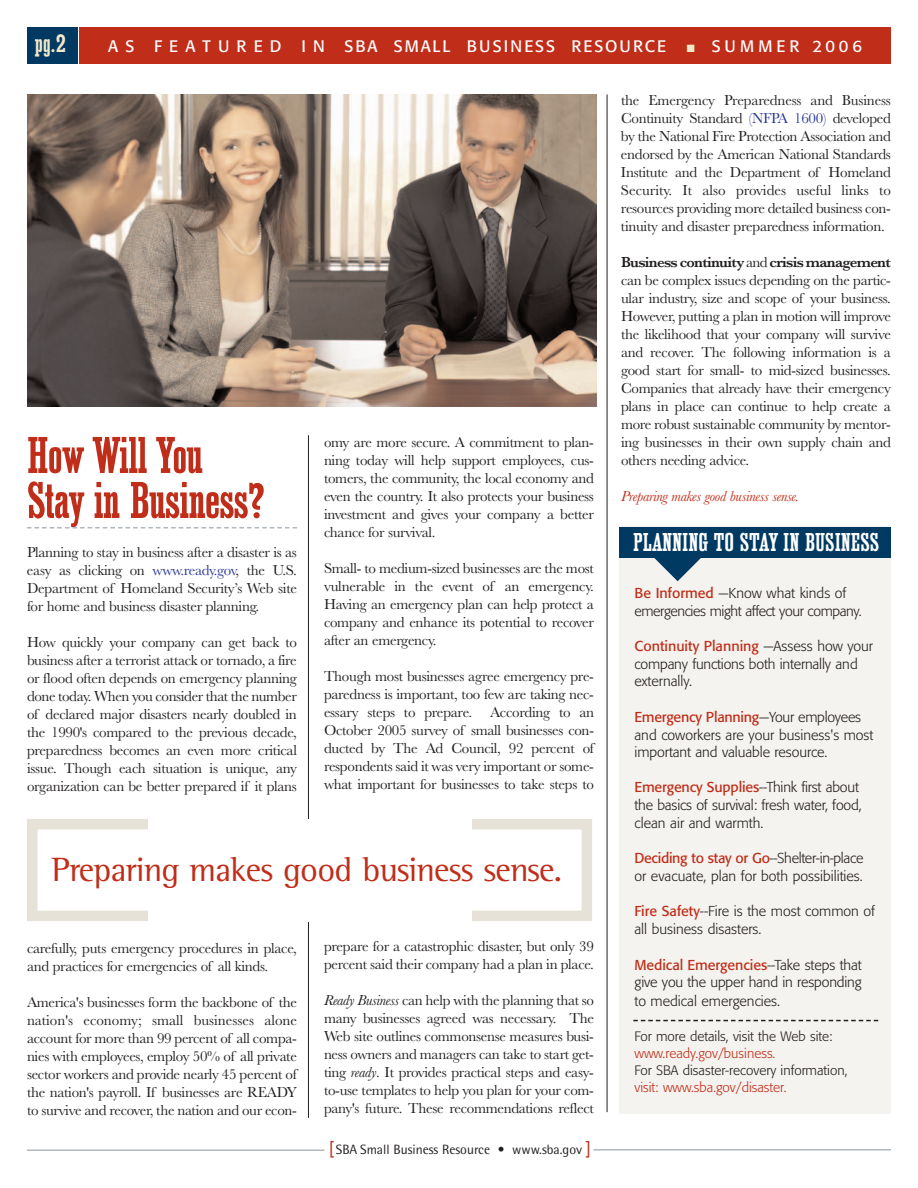
<style>
.page{position:relative;width:918px;height:1188px;background:#fff}
.page>*{position:absolute;margin:0;border:0;box-sizing:border-box;transform-origin:0 0}
.t1{font:54px/45px "Egyptienne EFOP Medium Con";letter-spacing:-.015em;color:#c02d19}
.t2{font:34.5px "Rotis Semi Serif";letter-spacing:-.02em;color:#c02d19}
.t3{font:27px "Egyptienne EFOP Medium Con";color:#fff}
.t4{font:27px "Egyptienne EFOP Medium Con";color:#f2e8ca}
.t5{font:18px "Helvetica";color:#c02d19}
.t6{font:16.5px "Formata";letter-spacing:.125em;color:#fff}
.t7{font:16.5px "Formata";letter-spacing:.235em;color:#fff}
.t8{font:15px/18px "Baskerville";letter-spacing:-.02em;color:#231f20;text-align:justify}
.t9{font:italic 15px "Baskerville";letter-spacing:-.02em;color:#c02d19}
.t10{font:300 14.25px/17.7px "Formata";color:#231f20}
.t11{font:300 14.25px/17.9px "Formata";letter-spacing:-.03em;color:#231f20}
.t12{font:300 13.5px "Formata";color:#231f20}
.t13{font:300 13.5px "Formata";color:#c02d19}
.t14{font:13.5px "Rotis Semi Sans";color:#231f20}
.s1{color:#f2e8ca}
.s2{color:#293795}
.s3{font-style:italic}
.s4{font-weight:600}
.s5{font-weight:400;color:#c02d19}
</style>
<div class="page">
<svg style="left:27px;top:527px;width:270px;height:1px"></svg>
<div style="left:620px;top:526px;width:271px;height:588px;background:#f5f3ef"></div>
<div style="left:79px;top:27px;width:812px;height:37px;background:#c02d19"></div>
<hr style="left:308px;top:435px;width:1px;height:683px;background:#231f20">
<hr style="left:607px;top:94px;width:1px;height:1018px;background:#231f20">
<hr style="left:27px;top:1150px;width:297px;height:1px;background:#aeb8be">
<hr style="left:594px;top:1149px;width:297px;height:2px;background:#aeb8be">
<img style="left:27px;top:94px;width:569px;height:313px">
<div style="left:27px;top:819px;width:565px;height:102px;border:10px solid #e6e2d7"></div>
<div style="left:148px;top:819px;width:323px;height:102px;background:#fff"></div>
<svg style="left:654px;top:558px;width:47px;height:23px"></svg>
<div style="left:620px;top:528px;width:271px;height:30px;background:#003a62"></div>
<svg style="left:633px;top:1020px;width:245px;height:1px"></svg>
<div style="left:27px;top:27px;width:50px;height:37px;background:#003a62"></div>
<h3 class="t4" style="left:35px;top:34px;width:32px">pg.2</h3>
<p class="t6" style="left:108px;top:39px;width:559px">A S F E A T U R E D I N SBA SMALL BUSINESS RESOURCE</p>
<p class="t7" style="left:687px;top:39px;width:177px"><span class="s1">■</span> SUMMER 2006</p>
<h1 class="t1" style="left:27px;top:437px;width:240px">How Will You<br>Stay in Business?</h1>
<p class="t8" style="left:27px;top:542px;width:272px">Planning to stay in business after a disaster is as easy as clicking on <span class="s2">www.ready.gov</span>, the U.S.<br>Department of Homeland Security’s Web site for home and business disaster planning.</p>
<p class="t8" style="left:27px;top:632px;width:272px">How quickly your company can get back to business after a terrorist attack or tornado, a fire or flood often depends on emergency planning done today. When you consider that the number of declared major disasters nearly doubled in the 1990's compared to the previous decade, preparedness becomes an even more critical issue. Though each situation is unique, any organization can be better prepared if it plans</p>
<p class="t8" style="left:324px;top:433px;width:271px">omy are more secure. A commitment to plan&shy;ning today will help support employees, cus&shy;tomers, the community, the local economy and even the country. It also protects your business investment and gives your company a better chance for survival.</p>
<p class="t8" style="left:324px;top:559px;width:272px">Small- to medium-sized businesses are the most vulnerable in the event of an emergency.<br>Having an emergency plan can help protect a company and enhance its potential to recover after an emergency.</p>
<p class="t8" style="left:324px;top:667px;width:272px">Though most businesses agree emergency pre&shy;paredness is important, too few are taking nec&shy;essary steps to prepare. According to an October 2005 survey of small businesses con&shy;ducted by The Ad Council, 92 percent of respondents said it was very important or some&shy;what important for businesses to take steps to</p>
<h2 class="t2" style="left:52px;top:857px;width:512px">Preparing makes good business sense.</h2>
<p class="t8" style="left:27px;top:938px;width:271px">carefully, puts emergency procedures in place, and practices for emergencies of all kinds.</p>
<p class="t8" style="left:27px;top:992px;width:272px">America's businesses form the backbone of the nation's economy; small businesses alone account for more than 99 percent of all compa&shy;nies with employees, employ 50% of all private sector workers and provide nearly 45 percent of the nation's payroll. If businesses are READY to survive and recover, the nation and our econ-</p>
<p class="t8" style="left:324px;top:937px;width:272px">prepare for a catastrophic disaster, but only 39 percent said their company had a plan in place.</p>
<p class="t8" style="left:324px;top:991px;width:272px"><span class="s3">Ready Business</span> can help with the planning that so many businesses agreed was necessary. The Web site outlines commonsense measures busi&shy;ness owners and managers can take to start get&shy;ting <span class="s3">ready</span>. It provides practical steps and easy&shy;to-use templates to help you plan for your com&shy;pany's future. These recommendations reflect</p>
<p class="t5" style="left:330px;top:1141px;width:7px">[</p>
<p class="t5" style="left:585px;top:1141px;width:7px">]</p>
<p class="t14" style="left:336px;top:1145px;width:248px">SBA Small Business Resource • www.sba.gov</p>
<p class="t8" style="left:621px;top:90px;width:272px">the Emergency Preparedness and Business Continuity Standard <span class="s2">(NFPA 1600)</span> developed by the National Fire Protection Association and endorsed by the American National Standards Institute and the Department of Homeland Security. It also provides useful links to resources providing more detailed business con&shy;tinuity and disaster preparedness information.</p>
<p class="t8" style="left:621px;top:252px;width:272px"><span class="s4">Business continuity</span> and <span class="s4">crisis management </span>can be complex issues depending on the partic&shy;ular industry, size and scope of your business.<br>However, putting a plan in motion will improve the likelihood that your company will survive and recover. The following information is a good start for small- to mid-sized businesses.<br>Companies that already have their emergency plans in place can continue to help create a more robust sustainable community by mentor&shy;ing businesses in their own supply chain and others needing advice.</p>
<p class="t9" style="left:621px;top:487px;width:180px">Preparing makes good business sense.</p>
<h3 class="t3" style="left:633px;top:533px;width:248px">PLANNING TO STAY IN BUSINESS</h3>
<p class="t11" style="left:634px;top:585px;width:229px"><span class="s5">Be Informed</span> —Know what kinds of emergencies might affect your company.</p>
<p class="t10" style="left:634px;top:638px;width:240px"><span class="s5">Continuity Planning</span> —Assess how your company functions both internally and externally.</p>
<p class="t10" style="left:634px;top:709px;width:240px"><span class="s5">Emergency Planning</span>—Your employees and coworkers are your business's most important and valuable resource.</p>
<p class="t10" style="left:634px;top:780px;width:229px"><span class="s5">Emergency Supplies</span>--Think first about the basics of survival: fresh water, food, clean air and warmth.</p>
<p class="t10" style="left:634px;top:850px;width:230px"><span class="s5">Deciding to stay or Go</span>--Shelter-in-place or evacuate, plan for both possibilities.</p>
<p class="t10" style="left:634px;top:904px;width:242px"><span class="s5">Fire Safety</span>--Fire is the most common of all business disasters.</p>
<p class="t10" style="left:634px;top:957px;width:229px;text-align:justify"><span class="s5">Medical Emergencies</span>--Take steps that give you the upper hand in responding to medical emergencies.</p>
<p class="t12" style="left:634px;top:1031px;width:200px">For more details, visit the Web site:</p>
<p class="t13" style="left:634px;top:1048px;width:142px">www.ready.gov/business.</p>
<p class="t12" style="left:634px;top:1064px;width:215px">For SBA disaster-recovery information,</p>
<p class="t13" style="left:634px;top:1081px;width:153px">visit: www.sba.gov/disaster.</p>
</div>
